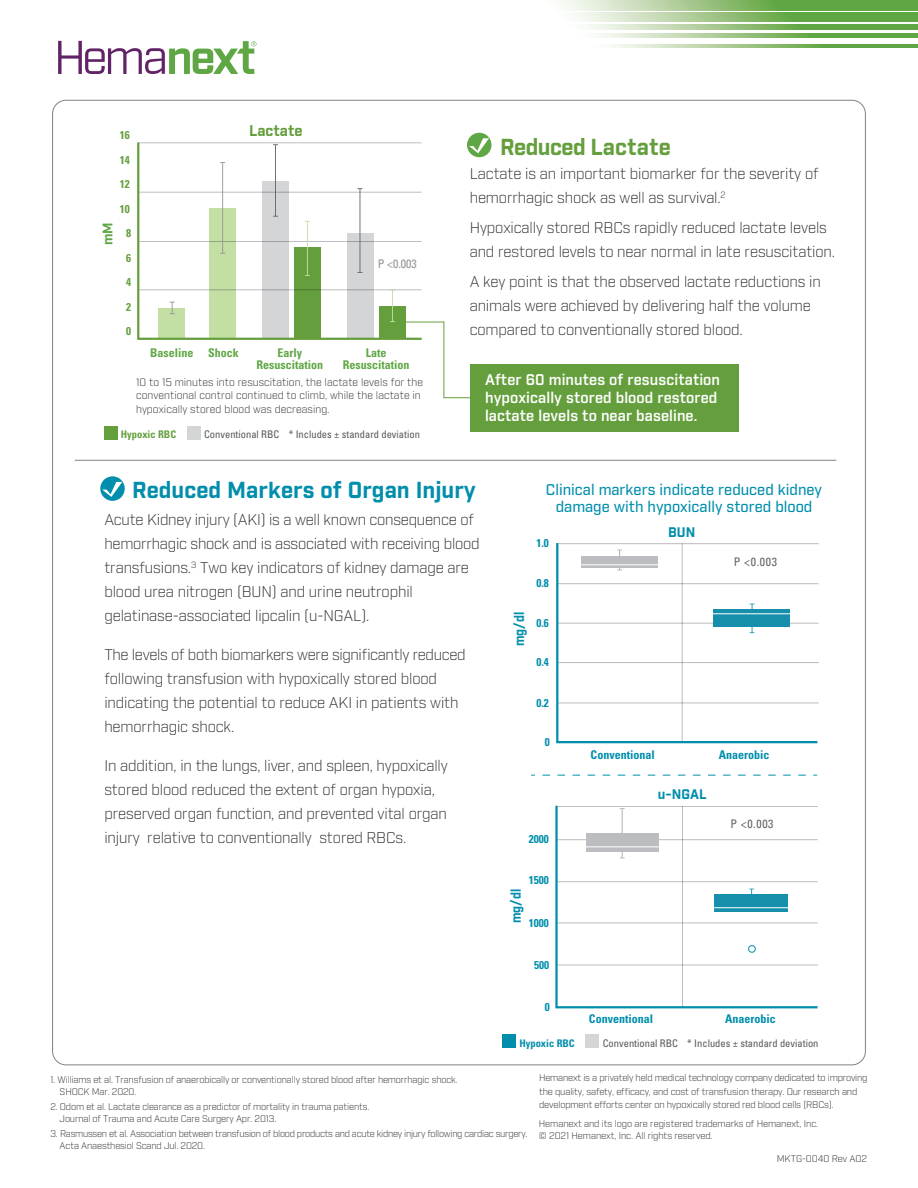
<style>
.page{position:relative;width:918px;height:1188px;background:#fff}
.page>*{position:absolute;margin:0;border:0;box-sizing:border-box;transform-origin:0 0}
.t1{font:700 22.5px "Industry";color:#008eac}
.t2{font:700 22.5px "Industry";letter-spacing:-.015em;color:#659f3d}
.t3{font:300 15px/24px "Industry";letter-spacing:-.01em;color:#231f20}
.t4{font:600 15px/18px "Industry";letter-spacing:.005em;color:#fff}
.t5{font:500 15px/16.5px "Industry";color:#008eac;text-align:center}
.t6{font:700 15px "Industry";color:#659f3d}
.t7{font:700 13.5px "Industry";color:#008eac;scale:.92 1}
.t8{font:700 13.5px "Industry";color:#008eac}
.t9{font:700 13.5px "Industry";color:#5fa744}
.t10{font:700 condensed 12px/12px "Univers";color:#5fa744;text-align:center}
.t11{font:700 condensed 12px "Univers";color:#008eac}
.t12{font:condensed 12px "Univers";color:#939598}
.t13{font:condensed 11.85px "Univers";letter-spacing:.05em;color:#636366}
.t14{font:700 condensed 11.25px "Univers";color:#008eac}
.t15{font:700 condensed 11.25px/24.5px "Univers";color:#659f3d;text-align:center}
.t16{font:300 10.5px/13.5px "Industry";letter-spacing:.005em;color:#231f20}
.t17{font:condensed 10.5px "Univers";color:#57585a}
.t18{font:700 condensed 10.5px "Univers";color:#008eac}
.t19{font:700 condensed 10.5px "Univers";color:#659f3d}
.t20{font:300 9.3px/12px "Industry";letter-spacing:-.015em;color:#231f20}
</style>
<div class="page">
<div style="left:471px;top:364px;width:268px;height:68px;background:#659f3d"></div>
<svg style="left:610px;top:45px;width:308px;height:3px"></svg>
<svg style="left:598px;top:34px;width:320px;height:4px"></svg>
<svg style="left:587px;top:24px;width:331px;height:5px;background:#94c27f"></svg>
<svg style="left:575px;top:13px;width:343px;height:8px;background:#93c17d"></svg>
<svg style="left:561px;top:0;width:357px;height:11px;background:#91c07c"></svg>
<svg style="left:137px;top:142px;width:285px;height:198px"></svg>
<svg style="left:305px;top:221px;width:5px;height:55px"></svg>
<svg style="left:390px;top:290px;width:5px;height:32px"></svg>
<svg style="left:273px;top:144px;width:5px;height:73px"></svg>
<svg style="left:358px;top:188px;width:4px;height:85px"></svg>
<svg style="left:220px;top:162px;width:5px;height:92px"></svg>
<svg style="left:170px;top:302px;width:5px;height:12px"></svg>
<hr style="left:75px;top:460px;width:761px;height:1px;background:#808285">
<svg style="left:542px;top:775px;width:275px;height:1px"></svg>
<div style="left:586px;top:1035px;width:13px;height:13px;background:#d4d5d7"></div>
<div style="left:502px;top:1035px;width:14px;height:13px;background:#008eac"></div>
<div style="left:187px;top:426px;width:13px;height:14px;background:#d4d5d7"></div>
<div style="left:104px;top:426px;width:13px;height:14px;background:#659f3d"></div>
<svg style="left:556px;top:543px;width:263px;height:201px"></svg>
<svg style="left:555px;top:805px;width:263px;height:204px"></svg>
<svg style="left:466px;top:132px;width:26px;height:26px"></svg>
<div style="left:465px;top:131px;width:28px;height:28px;border:2px solid #fff;border-radius:50%"></div>
<svg style="left:469px;top:138px;width:20px;height:15px"></svg>
<svg style="left:99px;top:475px;width:27px;height:27px"></svg>
<div style="left:99px;top:475px;width:27px;height:28px;border:2px solid #fff;border-radius:50%"></div>
<svg style="left:102px;top:482px;width:20px;height:15px"></svg>
<svg style="left:405px;top:321px;width:66px;height:77px"></svg>
<svg style="left:750px;top:604px;width:5px;height:29px"></svg>
<div style="left:713px;top:609px;width:77px;height:17px;background:#168fad"></div>
<hr style="left:712px;top:613px;width:81px;height:1px;background:#fff">
<svg style="left:617px;top:550px;width:5px;height:20px"></svg>
<div style="left:581px;top:556px;width:77px;height:11px;background:#bcbdc0"></div>
<hr style="left:579px;top:564px;width:82px;height:1px;background:#fff">
<svg style="left:749px;top:889px;width:5px;height:5px"></svg>
<div style="left:715px;top:894px;width:73px;height:17px;background:#168fad"></div>
<hr style="left:711px;top:907px;width:82px;height:1px;background:#fff">
<svg style="left:620px;top:808px;width:5px;height:50px"></svg>
<div style="left:586px;top:833px;width:72px;height:18px;background:#bcbdc0"></div>
<hr style="left:583px;top:846px;width:78px;height:1px;background:#fff">
<div style="left:748px;top:945px;width:8px;height:8px;border:1px solid #008eac;border-radius:50%"></div>
<svg style="left:58px;top:41px;width:198px;height:33px"></svg>
<p class="t15" style="left:120px;top:123px;width:13px">16<br>14<br>12<br>10<br>8<br>6<br>4<br>2<br>0</p>
<p class="t9" style="left:99px;top:245px;width:24px;rotate:-90deg">mM</p>
<p class="t6" style="left:249px;top:121px;width:55px">Lactate</p>
<p class="t12" style="left:378px;top:256px;width:41px">P &lt;0.003</p>
<p class="t10" style="left:208px;top:346px;width:32px">Shock</p>
<p class="t10" style="left:150px;top:346px;width:45px">Baseline</p>
<p class="t10" style="left:256px;top:346px;width:68px">Early<br>Resuscitation</p>
<p class="t10" style="left:343px;top:346px;width:68px">Late<br>Resuscitation</p>
<p class="t16" style="left:136px;top:375px;width:289px">10 to 15 minutes into resuscitation, the lactate levels for the conventional control continued to climb, while the lactate in hypoxically stored blood was decreasing.</p>
<p class="t19" style="left:121px;top:428px;width:57px">Hypoxic RBC</p>
<p class="t17" style="left:204px;top:428px;width:217px">Conventional RBC * Includes ± standard deviation</p>
<h1 class="t2" style="left:500px;top:133px;width:172px">Reduced Lactate</h1>
<p class="t3" style="left:470px;top:162px;width:350px">Lactate is an important biomarker for the severity of hemorrhagic shock as well as survival.<sup>2</sup></p>
<p class="t3" style="left:470px;top:216px;width:367px">Hypoxically stored RBCs rapidly reduced lactate levels and restored levels to near normal in late resuscitation.</p>
<p class="t3" style="left:470px;top:270px;width:353px">A key point is that the observed lactate reductions in animals were achieved by delivering half the volume compared to conventionally stored blood.</p>
<p class="t4" style="left:485px;top:372px;width:237px">After 60 minutes of resuscitation hypoxically stored blood restored lactate levels to near baseline.</p>
<h1 class="t1" style="left:132px;top:476px;width:345px">Reduced Markers of Organ Injury</h1>
<p class="t3" style="left:104px;top:508px;width:377px">Acute Kidney injury (AKI) is a well known consequence of hemorrhagic shock and is associated with receiving blood transfusions.<sup>3</sup> Two key indicators of kidney damage are blood urea nitrogen (BUN) and urine neutrophil gelatinase-associated lipcalin (u-NGAL).</p>
<p class="t3" style="left:104px;top:643px;width:363px">The levels of both biomarkers were significantly reduced following transfusion with hypoxically stored blood indicating the potential to reduce AKI in patients with hemorrhagic shock.</p>
<p class="t3" style="left:104px;top:754px;width:345px">In addition, in the lungs, liver, and spleen, hypoxically stored blood reduced the extent of organ hypoxia, preserved organ function, and prevented vital organ injury relative to conventionally stored RBCs.</p>
<p class="t5" style="left:546px;top:482px;width:278px">Clinical markers indicate reduced kidney damage with hypoxically stored blood</p>
<p class="t14" style="left:536px;top:536px;width:14px">1.0</p>
<p class="t14" style="left:536px;top:576px;width:14px">0.8</p>
<p class="t7" style="left:511px;top:646px;width:39px;rotate:-90deg">mg/dl</p>
<p class="t14" style="left:536px;top:616px;width:14px">0.6</p>
<p class="t14" style="left:536px;top:655px;width:14px">0.4</p>
<p class="t14" style="left:536px;top:696px;width:14px">0.2</p>
<p class="t14" style="left:545px;top:735px;width:7px">0</p>
<p class="t14" style="left:529px;top:832px;width:22px">2000</p>
<p class="t14" style="left:529px;top:873px;width:22px">1500</p>
<p class="t7" style="left:508px;top:923px;width:39px;rotate:-90deg">mg/dl</p>
<p class="t14" style="left:529px;top:916px;width:22px">1000</p>
<p class="t14" style="left:534px;top:958px;width:17px">500</p>
<p class="t14" style="left:545px;top:1000px;width:7px">0</p>
<p class="t8" style="left:668px;top:524px;width:29px">BUN</p>
<p class="t13" style="left:734px;top:554px;width:45px">P &lt;0.003</p>
<p class="t11" style="left:591px;top:747px;width:66px">Conventional</p>
<p class="t11" style="left:719px;top:747px;width:52px">Anaerobic</p>
<p class="t8" style="left:658px;top:786px;width:50px">u-NGAL</p>
<p class="t13" style="left:730px;top:816px;width:45px">P &lt;0.003</p>
<p class="t11" style="left:589px;top:1011px;width:66px">Conventional</p>
<p class="t11" style="left:725px;top:1011px;width:52px">Anaerobic</p>
<p class="t18" style="left:519px;top:1037px;width:57px">Hypoxic RBC</p>
<p class="t17" style="left:603px;top:1037px;width:217px">Conventional RBC * Includes ± standard deviation</p>
<p class="t20" style="left:60px;top:1074px;width:400px;text-indent:-9px">1. Williams et al. Transfusion of anaerobically or conventionally stored blood after hemorrhagic shock.<br>SHOCK Mar. 2020.</p>
<p class="t20" style="left:60px;top:1101px;width:311px;text-indent:-9px">2. Odom et al. Lactate clearance as a predictor of mortality in trauma patients.<br>Journal of Trauma and Acute Care Surgery Apr. 2013.</p>
<p class="t20" style="left:60px;top:1128px;width:469px;text-indent:-9px">3. Rasmussen et al. Association between transfusion of blood products and acute kidney injury following cardiac surgery.<br>Acta Anaesthesiol Scand Jul. 2020.</p>
<p class="t20" style="left:539px;top:1071px;width:330px;line-height:13.5px">Hemanext is a privately held medical technology company dedicated to improving the quality, safety, efficacy, and cost of transfusion therapy. Our research and development efforts center on hypoxically stored red blood cells (RBCs).</p>
<p class="t20" style="left:539px;top:1118px;width:281px">Hemanext and its logo are registered trademarks of Hemanext, Inc. © 2021 Hemanext, Inc. All rights reserved.</p>
<p class="t20" style="left:777px;top:1152px;width:92px">MKTG-0040 Rev A02</p>
</div>
